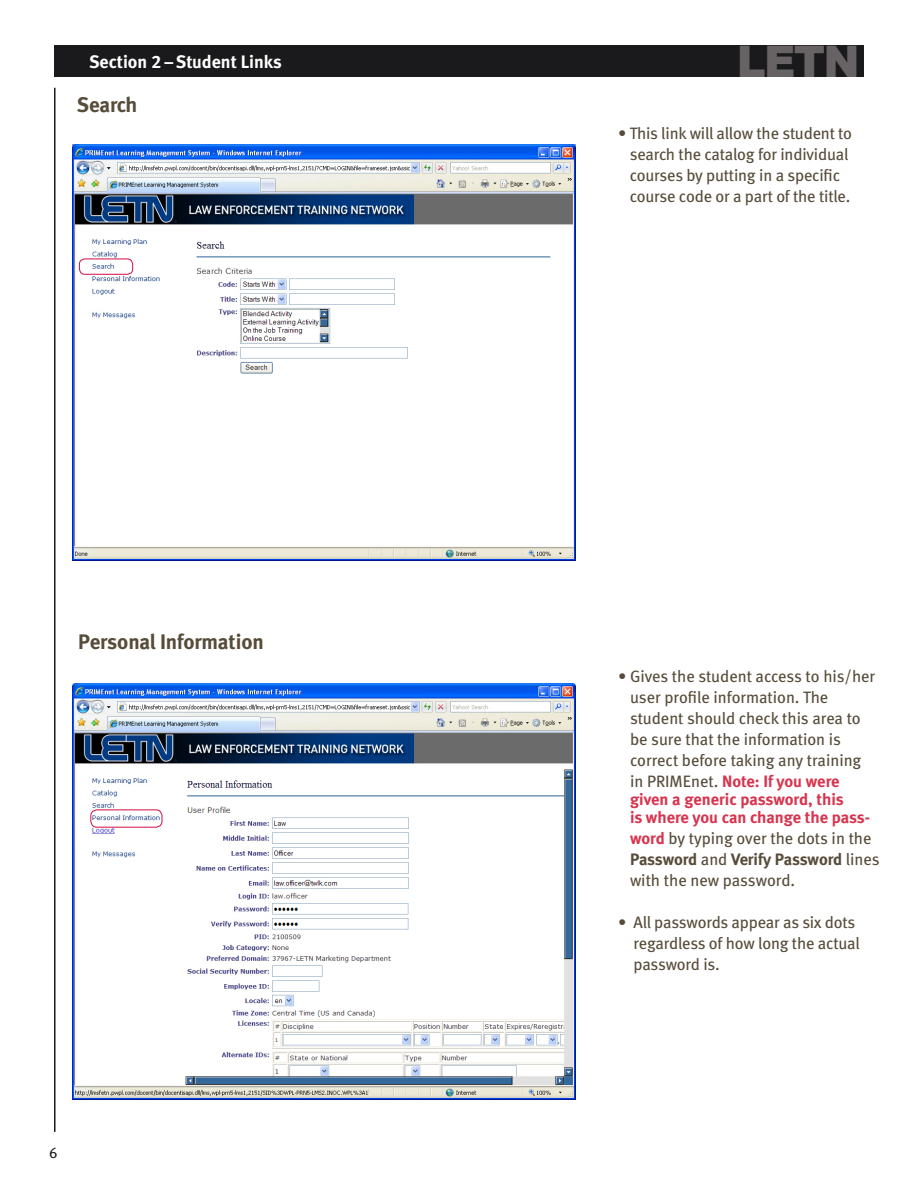
<style>
.page{position:relative;width:918px;height:1188px;background:#fff}
.page>*{position:absolute;margin:0;border:0;box-sizing:border-box;transform-origin:0 0}
.t1{font:900 43.5px "Arial";color:#676365}
.t2{font:21px "Meta Bold LF";letter-spacing:-.005em;color:#574c3a}
.t3{font:18px "Meta Bold LF";color:#fff}
.t4{font:16.5px/21px "Meta Book LF";letter-spacing:-.01em;color:#574c3a}
.t5{font:16.5px/18px "Meta Bold LF";color:#d7354f}
.t6{font:16.5px "Meta Bold LF";letter-spacing:-.01em;color:#574c3a}
.t7{font:15px "Meta Book LF";color:#231f20}
.s1{font-family:"Meta Book LF";color:#574c3a}
.s2{font-family:"Meta Bold LF";color:#d7354f}
.s3{font-family:"Meta Book LF"}
</style>
<div class="page">
<div style="left:54px;top:45px;width:810px;height:32px;background:#1a191b"></div>
<hr style="left:54px;top:88px;width:2px;height:1044px;background:#1a191b">
<img style="left:72px;top:145px;width:504px;height:415px">
<svg style="left:79px;top:258px;width:54px;height:16px"></svg>
<img style="left:72px;top:684px;width:504px;height:415px">
<svg style="left:90px;top:809px;width:73px;height:18px"></svg>
<p class="t3" style="left:89px;top:51px;width:194px">Section 2 – Student Links</p>
<p class="t2" style="left:77px;top:92px;width:62px">Search</p>
<p class="t2" style="left:78px;top:630px;width:187px">Personal Information</p>
<p class="t7" style="left:49px;top:1144px;width:10px">6</p>
<h1 class="t1" style="left:737px;top:37px;width:124px">LETN</h1>
<p class="t4" style="left:618px;top:123px;width:235px;text-align:center">• This link will allow the student to search the catalog for individual courses by putting in a specific course code or a part of the title.</p>
<p class="t4" style="left:630px;top:666px;width:247px;text-indent:-12px">• Gives the student access to his/her user profile information. The student should check this area to be sure that the information is correct before taking any training</p>
<p class="t5" style="left:630px;top:772px;width:242px"><span class="s1">in PRIMEnet.</span> Note: If you were given a generic password, this<br>is where you can change the pass-</p>
<p class="t4" style="left:630px;top:828px;width:243px"><span class="s2">word</span> by typing over the dots in the</p>
<p class="t6" style="left:630px;top:850px;width:251px">Password <span class="s3">and</span> Verify Password <span class="s3">lines</span></p>
<p class="t4" style="left:630px;top:870px;width:167px">with the new password.</p>
<p class="t4" style="left:634px;top:912px;width:228px;text-indent:-15px">• All passwords appear as six dots regardless of how long the actual password is.</p>
</div>
